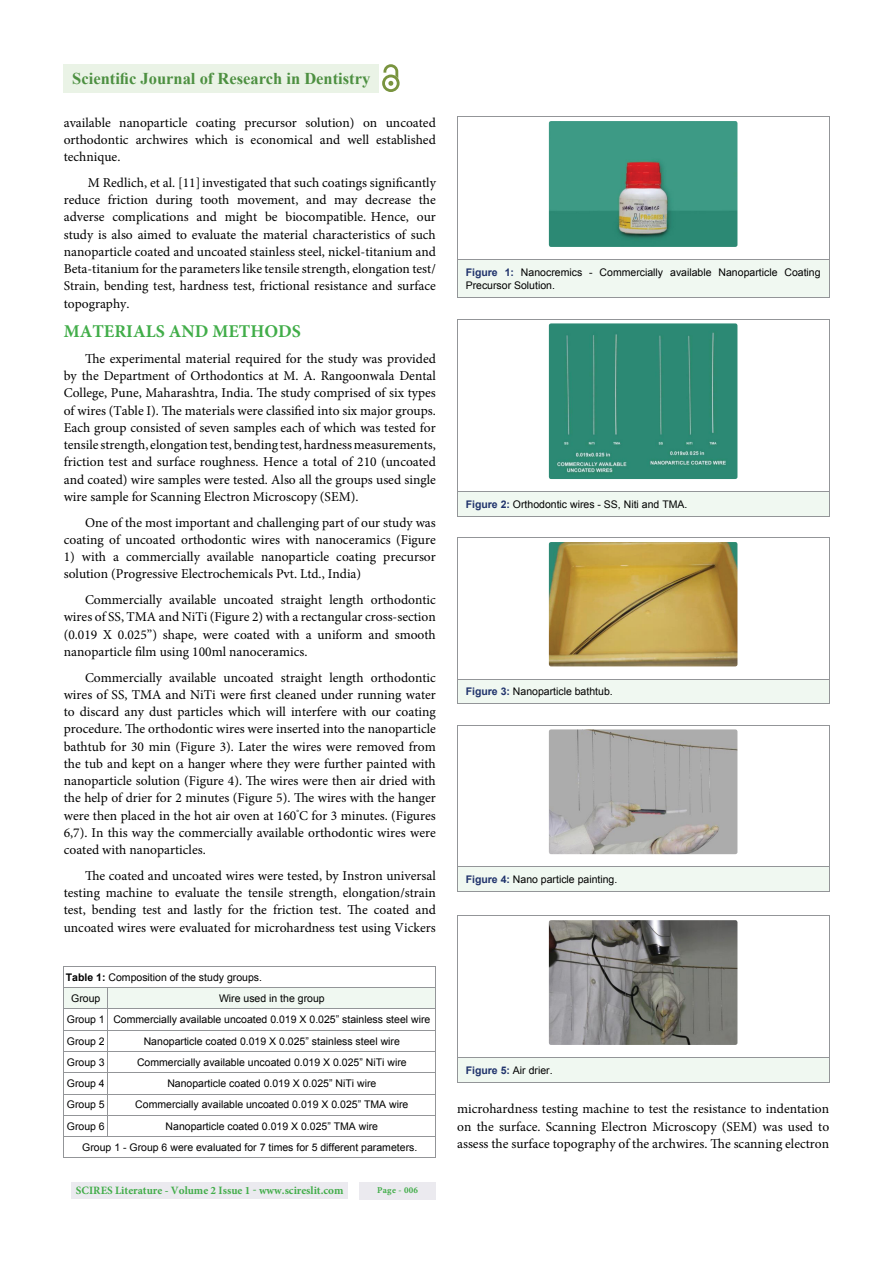
<style>
.page{position:relative;width:893px;height:1263px;background:#fff}
.page>*{position:absolute;margin:0;border:0;box-sizing:border-box;transform-origin:0 0}
.t1{font:700 18px "Minion Pro";color:#41ad49}
.t2{font:700 16.5px "Times New Roman";color:#4d9041}
.t3{font:13.5px/17.2px "Minion Pro";color:#000;text-align:justify}
.t4{font:700 11.25px "Minion Pro";color:#41ad49}
.t5{font:10.5px/21.3px "Arial";color:#000}
.t6{font:700 9px "Minion Pro";letter-spacing:.03em;color:#41ad49}
.s1{font-weight:700}
.s2{font-weight:700;color:#20336c}
</style>
<div class="page">
<div style="left:64px;top:64px;width:315px;height:28px;background:#eaf3e6"></div>
<img style="left:383px;top:64px;width:15px;height:11px">
<img style="left:382px;top:75px;width:18px;height:17px">
<svg style="left:388px;top:79px;width:9px;height:8px"></svg>
<div style="left:72px;top:1182px;width:276px;height:17px;background:#ebeaef"></div>
<div style="left:359px;top:1182px;width:77px;height:17px;background:#ebeaef"></div>
<hr style="left:64px;top:966px;width:44px;height:1px;background:#939598">
<hr style="left:108px;top:966px;width:328px;height:1px;background:#939598">
<svg style="left:64px;top:967px;width:372px;height:191px"></svg>
<hr style="left:108px;top:1137px;width:328px;height:1px;background:#939598">
<hr style="left:64px;top:1158px;width:372px;height:1px;background:#939598">
<div style="left:457px;top:260px;width:372px;height:38px;background:#f0f8f1"></div>
<img style="left:549px;top:121px;width:188px;height:126px;border-radius:2px">
<div style="left:457px;top:492px;width:372px;height:24px;background:#f0f8f1"></div>
<img style="left:549px;top:323px;width:188px;height:156px;border-radius:2px">
<div style="left:457px;top:679px;width:372px;height:25px;background:#f0f8f1"></div>
<hr style="left:457px;top:538px;width:372px;height:1px;background:#939598">
<hr style="left:457px;top:679px;width:372px;height:1px;background:#939598">
<hr style="left:457px;top:704px;width:372px;height:1px;background:#939598">
<img style="left:549px;top:542px;width:188px;height:124px;border-radius:2px">
<div style="left:457px;top:867px;width:372px;height:25px;background:#f0f8f1"></div>
<hr style="left:457px;top:892px;width:372px;height:1px;background:#939598">
<img style="left:549px;top:729px;width:188px;height:125px;border-radius:2px">
<div style="left:457px;top:1058px;width:372px;height:24px;background:#f0f8f1"></div>
<hr style="left:457px;top:916px;width:372px;height:1px;background:#939598">
<hr style="left:457px;top:1058px;width:372px;height:1px;background:#939598">
<img style="left:549px;top:920px;width:188px;height:125px;border-radius:2px">
<p class="t2" style="left:72px;top:69px;width:300px">Scientific Journal of Research in Dentistry</p>
<p class="t3" style="left:64px;top:115px;width:374px">available nanoparticle coating precursor solution) on uncoated orthodontic archwires which is economical and well established technique.</p>
<p class="t3" style="left:64px;top:175px;width:374px;text-indent:24px">M Redlich, et al. [11]investigated that such coatings significantly reduce friction during tooth movement, and may decrease the adverse complications and might be biocompatible. Hence, our study is also aimed to evaluate the material characteristics of such nanoparticle coated and uncoated stainless steel, nickel-titanium and Beta-titanium for the parameters like tensile strength, elongation test/ Strain, bending test, hardness test, frictional resistance and surface topography.</p>
<h1 class="t1" style="left:64px;top:324px;width:239px">MATERIALS AND METHODS</h1>
<p class="t3" style="left:64px;top:351px;width:374px;text-indent:21px">The experimental material required for the study was provided by the Department of Orthodontics at M. A. Rangoonwala Dental College, Pune, Maharashtra, India. The study comprised of six types of wires (Table I). The materials were classified into six major groups.<br>Each group consisted of seven samples each of which was tested for tensile strength, elongation test, bending test, hardness measurements, friction test and surface roughness. Hence a total of 210 (uncoated and coated) wire samples were tested. Also all the groups used single wire sample for Scanning Electron Microscopy (SEM).</p>
<p class="t3" style="left:64px;top:515px;width:374px;text-align:right">One of the most important and challenging part of our study was coating of uncoated orthodontic wires with nanoceramics (Figure</p>
<p class="t3" style="left:64px;top:549px;width:374px">1) with a commercially available nanoparticle coating precursor solution (Progressive Electrochemicals Pvt. Ltd., India)</p>
<p class="t3" style="left:64px;top:592px;width:374px;text-indent:21px">Commercially available uncoated straight length orthodontic wires of SS, TMA and NiTi (Figure 2) with a rectangular cross-section (0.019 X 0.025”) shape, were coated with a uniform and smooth nanoparticle film using 100ml nanoceramics.</p>
<p class="t3" style="left:64px;top:670px;width:374px;text-indent:21px">Commercially available uncoated straight length orthodontic wires of SS, TMA and NiTi were first cleaned under running water to discard any dust particles which will interfere with our coating procedure. The orthodontic wires were inserted into the nanoparticle bathtub for 30 min (Figure 3). Later the wires were removed from the tub and kept on a hanger where they were further painted with nanoparticle solution (Figure 4). The wires were then air dried with the help of drier for 2 minutes (Figure 5). The wires with the hanger were then placed in the hot air oven at 160<sup>°</sup>C for 3 minutes. (Figures 6,7). In this way the commercially available orthodontic wires were coated with nanoparticles.</p>
<p class="t3" style="left:64px;top:868px;width:374px;text-indent:21px">The coated and uncoated wires were tested, by Instron universal testing machine to evaluate the tensile strength, elongation/strain test, bending test and lastly for the friction test. The coated and uncoated wires were evaluated for microhardness test using Vickers</p>
<p class="t5" style="left:71px;top:967px;width:192px;text-indent:-5px"><span class="s1">Table 1:</span> Composition of the study groups.<br>Group</p>
<p class="t5" style="left:67px;top:988px;width:365px;text-indent:152px">Wire used in the group<br>Group 1 Commercially available uncoated 0.019 X 0.025” stainless steel wire<br>Group 2</p>
<p class="t5" style="left:144px;top:1030px;width:258px">Nanoparticle coated 0.019 X 0.025” stainless steel wire</p>
<p class="t5" style="left:67px;top:1052px;width:39px">Group 3</p>
<p class="t5" style="left:137px;top:1052px;width:271px">Commercially available uncoated 0.019 X 0.025” NiTi wire</p>
<p class="t5" style="left:67px;top:1073px;width:39px">Group 4</p>
<p class="t5" style="left:167px;top:1073px;width:210px">Nanoparticle coated 0.019 X 0.025” NiTi wire</p>
<p class="t5" style="left:67px;top:1094px;width:39px">Group 5</p>
<p class="t5" style="left:135px;top:1094px;width:275px">Commercially available uncoated 0.019 X 0.025” TMA wire</p>
<p class="t5" style="left:67px;top:1115px;width:39px">Group 6</p>
<p class="t5" style="left:82px;top:1115px;width:336px;text-indent:83px">Nanoparticle coated 0.019 X 0.025” TMA wire<br>Group 1 - Group 6 were evaluated for 7 times for 5 different parameters.</p>
<p class="t4" style="left:76px;top:1186px;width:269px">SCIRES Literature - Volume 2 Issue 1 - www.scireslit.com</p>
<p class="t6" style="left:377px;top:1186px;width:42px">Page - 006</p>
<p class="t5" style="left:466px;top:265px;width:356px;line-height:13.5px"><span class="s2">Figure 1:</span> Nanocremics - Commercially available Nanoparticle Coating<br>Precursor Solution.</p>
<p class="t5" style="left:466px;top:494px;width:223px"><span class="s2">Figure 2:</span> Orthodontic wires - SS, Niti and TMA.</p>
<p class="t5" style="left:466px;top:681px;width:149px"><span class="s2">Figure 3:</span> Nanoparticle bathtub.</p>
<p class="t5" style="left:466px;top:869px;width:153px"><span class="s2">Figure 4:</span> Nano particle painting.</p>
<p class="t5" style="left:466px;top:1060px;width:88px"><span class="s2">Figure 5:</span> Air drier.</p>
<p class="t3" style="left:457px;top:1102px;width:374px">microhardness testing machine to test the resistance to indentation on the surface. Scanning Electron Microscopy (SEM) was used to assess the surface topography of the archwires. The scanning electron</p>
</div>
